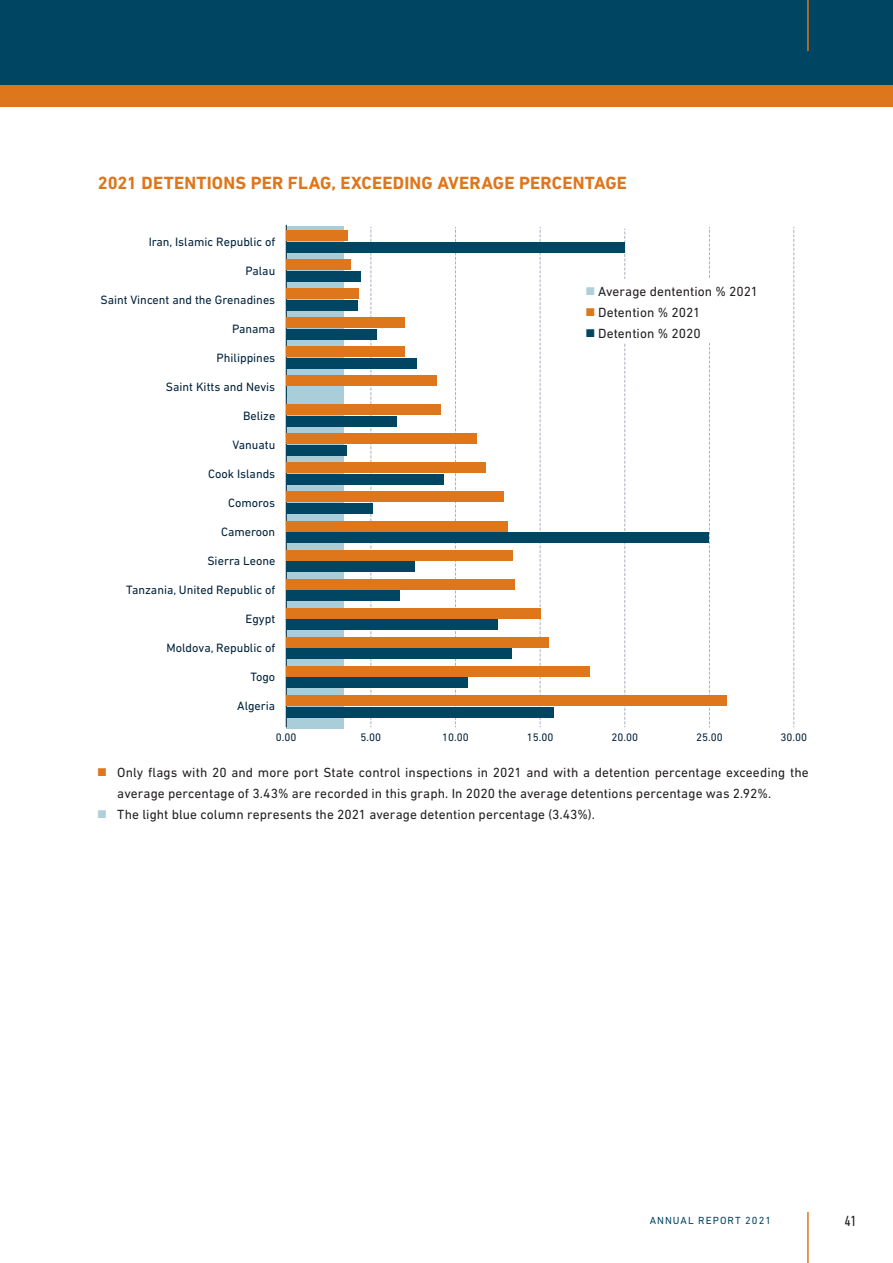
<style>
.page{position:relative;width:893px;height:1263px;background:#fff}
.page>*{position:absolute;margin:0;border:0;box-sizing:border-box;transform-origin:0 0}
.t1{font:700 18px "DIN Next LT Pro";letter-spacing:.01em;color:#de761b}
.t2{font:condensed 15px "DIN Next LT Pro";color:#231f20}
.t3{font:13.5px/21px "DIN Next LT Pro";letter-spacing:.005em;color:#231f20}
.t4{font:12.3px "DIN Next LT Pro";color:#00223b}
.t5{font:11.1px "DIN Next LT Pro";color:#00223b}
.t6{font:10.5px "DIN Next LT Pro";letter-spacing:.1em;color:#004662}
.s1{color:#aed0da}
.s2{color:#de761b}
.s3{color:#004662}
</style>
<div class="page">
<div style="left:0;top:85px;width:893px;height:21px;background:#de761b"></div>
<div style="left:0;top:0;width:893px;height:85px;background:#004662"></div>
<hr style="left:807px;top:1212px;width:2px;height:51px;background:#de761b">
<hr style="left:807px;top:0;width:2px;height:51px;background:#de761b">
<div style="left:286px;top:226px;width:58px;height:502px;background:#aaced9"></div>
<svg style="left:709px;top:227px;width:1px;height:500px"></svg>
<svg style="left:624px;top:228px;width:1px;height:499px"></svg>
<svg style="left:793px;top:227px;width:1px;height:500px"></svg>
<svg style="left:540px;top:227px;width:1px;height:500px"></svg>
<svg style="left:455px;top:227px;width:1px;height:500px"></svg>
<svg style="left:370px;top:227px;width:1px;height:500px"></svg>
<hr style="left:286px;top:225px;width:1px;height:502px;background:#00223b">
<div style="left:286px;top:230px;width:62px;height:11px;background:#de761b"></div>
<div style="left:286px;top:259px;width:65px;height:11px;background:#de761b"></div>
<div style="left:286px;top:288px;width:73px;height:11px;background:#de761b"></div>
<div style="left:286px;top:317px;width:119px;height:11px;background:#de761b"></div>
<div style="left:286px;top:347px;width:119px;height:10px;background:#de761b"></div>
<div style="left:286px;top:376px;width:151px;height:10px;background:#de761b"></div>
<div style="left:286px;top:405px;width:154px;height:10px;background:#de761b"></div>
<div style="left:286px;top:434px;width:191px;height:10px;background:#de761b"></div>
<div style="left:286px;top:463px;width:200px;height:10px;background:#de761b"></div>
<div style="left:286px;top:492px;width:218px;height:10px;background:#de761b"></div>
<div style="left:286px;top:521px;width:222px;height:10px;background:#de761b"></div>
<div style="left:286px;top:550px;width:226px;height:10px;background:#de761b"></div>
<div style="left:286px;top:579px;width:229px;height:10px;background:#de761b"></div>
<div style="left:286px;top:608px;width:255px;height:10px;background:#de761b"></div>
<div style="left:286px;top:637px;width:263px;height:10px;background:#de761b"></div>
<div style="left:286px;top:666px;width:304px;height:10px;background:#de761b"></div>
<div style="left:286px;top:695px;width:441px;height:10px;background:#de761b"></div>
<div style="left:286px;top:242px;width:339px;height:11px;background:#004662"></div>
<div style="left:286px;top:271px;width:75px;height:11px;background:#004662"></div>
<div style="left:286px;top:300px;width:72px;height:11px;background:#004662"></div>
<div style="left:286px;top:329px;width:91px;height:11px;background:#004662"></div>
<div style="left:286px;top:358px;width:131px;height:11px;background:#004662"></div>
<div style="left:286px;top:416px;width:111px;height:11px;background:#004662"></div>
<div style="left:286px;top:445px;width:60px;height:11px;background:#004662"></div>
<div style="left:286px;top:474px;width:158px;height:11px;background:#004662"></div>
<div style="left:286px;top:503px;width:87px;height:11px;background:#004662"></div>
<div style="left:286px;top:532px;width:423px;height:11px;background:#004662"></div>
<div style="left:286px;top:562px;width:129px;height:10px;background:#004662"></div>
<div style="left:286px;top:591px;width:114px;height:10px;background:#004662"></div>
<div style="left:286px;top:620px;width:212px;height:10px;background:#004662"></div>
<div style="left:286px;top:649px;width:226px;height:10px;background:#004662"></div>
<div style="left:286px;top:678px;width:182px;height:10px;background:#004662"></div>
<div style="left:286px;top:707px;width:268px;height:10px;background:#004662"></div>
<div style="left:586px;top:280px;width:181px;height:63px;background:#fff"></div>
<h1 class="t1" style="left:98px;top:172px;width:531px">2021 DETENTIONS PER FLAG, EXCEEDING AVERAGE PERCENTAGE</h1>
<p class="t4" style="left:149px;top:235px;width:128px">Iran, Islamic Republic of</p>
<p class="t4" style="left:245px;top:264px;width:31px">Palau</p>
<p class="t4" style="left:100px;top:293px;width:176px">Saint Vincent and the Grenadines</p>
<p class="t4" style="left:232px;top:322px;width:45px">Panama</p>
<p class="t4" style="left:217px;top:351px;width:60px">Philippines</p>
<p class="t4" style="left:166px;top:380px;width:111px">Saint Kitts and Nevis</p>
<p class="t4" style="left:243px;top:409px;width:34px">Belize</p>
<p class="t4" style="left:232px;top:438px;width:44px">Vanuatu</p>
<p class="t4" style="left:208px;top:467px;width:69px">Cook Islands</p>
<p class="t4" style="left:228px;top:496px;width:49px">Comoros</p>
<p class="t4" style="left:221px;top:525px;width:56px">Cameroon</p>
<p class="t4" style="left:207px;top:554px;width:69px">Sierra Leone</p>
<p class="t4" style="left:126px;top:583px;width:151px">Tanzania, United Republic of</p>
<p class="t4" style="left:246px;top:612px;width:31px">Egypt</p>
<p class="t4" style="left:167px;top:641px;width:110px">Moldova, Republic of</p>
<p class="t4" style="left:250px;top:670px;width:26px">Togo</p>
<p class="t4" style="left:237px;top:699px;width:40px">Algeria</p>
<p class="t3" style="left:586px;top:280px;width:174px"><span class="s1">■</span> Average dentention % 2021</p>
<p class="t3" style="left:586px;top:301px;width:116px"><span class="s2">■</span> Detention % 2021</p>
<p class="t3" style="left:586px;top:322px;width:116px"><span class="s3">■</span> Detention % 2020</p>
<p class="t5" style="left:276px;top:731px;width:22px">0.00</p>
<p class="t5" style="left:361px;top:731px;width:22px">5.00</p>
<p class="t5" style="left:442px;top:731px;width:28px">10.00</p>
<p class="t5" style="left:527px;top:731px;width:28px">15.00</p>
<p class="t5" style="left:611px;top:731px;width:28px">20.00</p>
<p class="t5" style="left:696px;top:731px;width:28px">25.00</p>
<p class="t5" style="left:780px;top:731px;width:28px">30.00</p>
<p class="t3" style="left:117px;top:762px;width:693px;text-indent:-19px"><span class="s2">■</span> Only flags with 20 and more port State control inspections in 2021 and with a detention percentage exceeding the average percentage of 3.43% are recorded in this graph. In 2020 the average detentions percentage was 2.92%.</p>
<p class="t3" style="left:98px;top:804px;width:498px"><span class="s1">■</span> The light blue column represents the 2021 average detention percentage (3.43%).</p>
<p class="t6" style="left:650px;top:1214px;width:123px">ANNUAL REPORT 2021</p>
<p class="t2" style="left:845px;top:1212px;width:13px">41</p>
</div>
